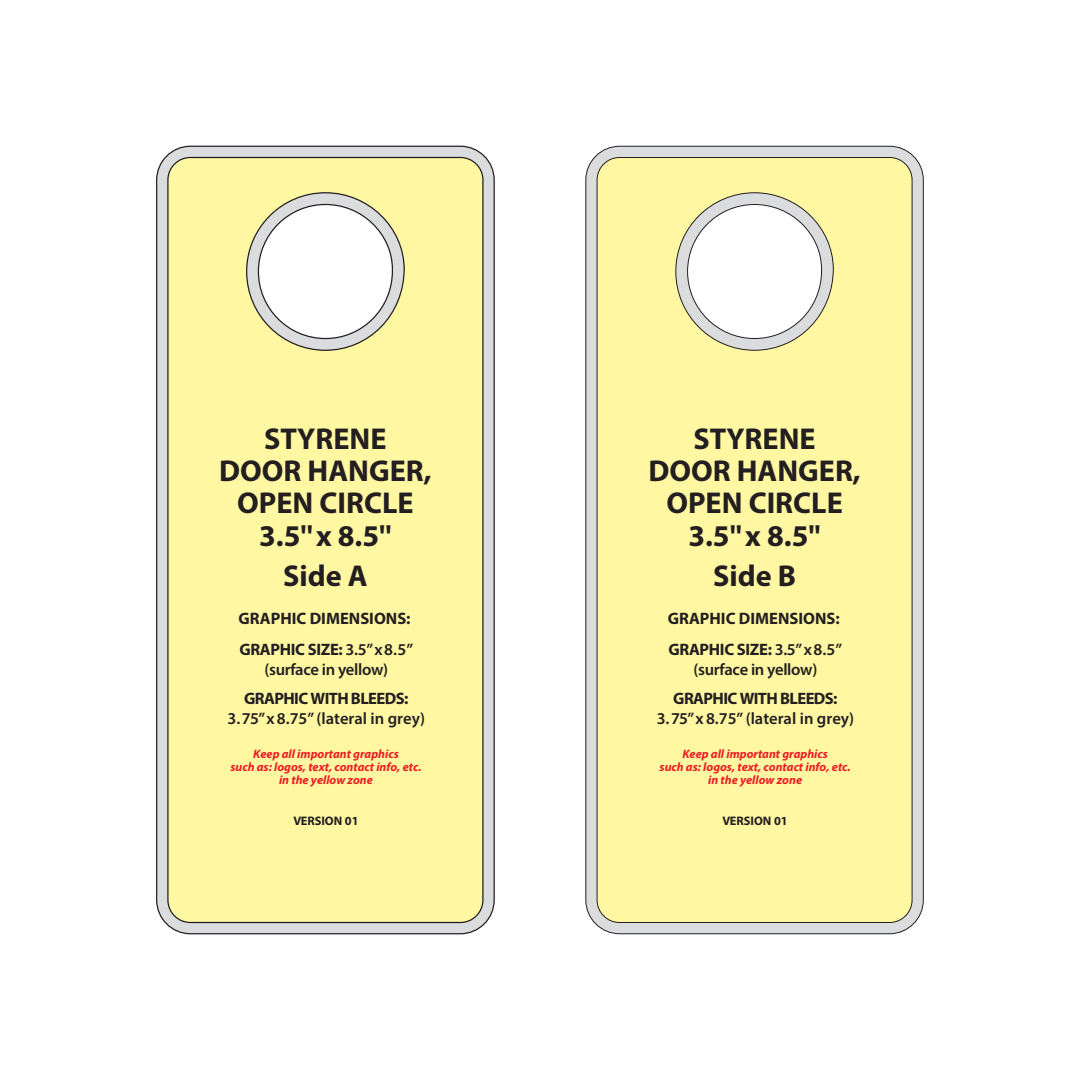
<style>
.page{position:relative;width:1080px;height:1080px;background:#fff}
.page>*{position:absolute;margin:0;border:0;box-sizing:border-box;transform-origin:0 0}
.t1{font:700 30.25px/32.4px "Myriad Pro";color:#231f20;text-align:center}
.t2{font:700 16.62px/31.6px "Myriad Pro";color:#231f20}
.t3{font:600 16.62px "Myriad Pro";color:#231f20}
.t4{font:700 16.62px "Myriad Pro";letter-spacing:-.02em;color:#231f20}
.t5{font:600 16.62px "Myriad Pro";letter-spacing:-.02em;color:#231f20}
.t6{font:700 12.38px "Myriad Pro";color:#231f20}
.t7{font:italic 700 12.25px/13px "Myriad Pro";color:#ec1c24;text-align:center}
.s1{font-weight:600}
</style>
<div class="page">
<svg style="left:585px;top:155px;width:339px;height:780px;background:#cccdcd"></svg>
<svg style="left:596px;top:145px;width:317px;height:778px;background:#faf3a7"></svg>
<svg style="left:156px;top:155px;width:339px;height:780px;background:#c7c8c9"></svg>
<svg style="left:167px;top:145px;width:317px;height:779px;background:#f9f2a7"></svg>
<h1 class="t1" style="left:219px;top:421px;width:214px">STYRENE<br>DOOR HANGER,<br>OPEN CIRCLE<br>3.5''x 8.5''</h1>
<h1 class="t1" style="left:283px;top:559px;width:86px">Side A</h1>
<h2 class="t2" style="left:239px;top:602px;width:176px">GRAPHIC DIMENSIONS:<br>GRAPHIC SIZE: <span class="s1">3.5”x8.5”</span></h2>
<h2 class="t5" style="left:264px;top:659px;width:125px">(surface in yellow)</h2>
<h2 class="t4" style="left:244px;top:687px;width:166px">GRAPHIC WITH BLEEDS:</h2>
<h2 class="t3" style="left:228px;top:707px;width:199px">3.75”x 8.75” (lateral in grey)</h2>
<p class="t7" style="left:230px;top:747px;width:193px">Keep all important graphics<br>such as: logos, text, contact info, etc. in the yellow zone</p>
<p class="t6" style="left:293px;top:813px;width:67px">VERSION 01</p>
<h1 class="t1" style="left:648px;top:421px;width:214px">STYRENE<br>DOOR HANGER,<br>OPEN CIRCLE<br>3.5''x 8.5''</h1>
<h1 class="t1" style="left:713px;top:559px;width:84px">Side B</h1>
<h2 class="t2" style="left:668px;top:602px;width:176px">GRAPHIC DIMENSIONS:<br>GRAPHIC SIZE: <span class="s1">3.5”x8.5”</span></h2>
<h2 class="t5" style="left:694px;top:659px;width:125px">(surface in yellow)</h2>
<h2 class="t4" style="left:673px;top:687px;width:166px">GRAPHIC WITH BLEEDS:</h2>
<h2 class="t3" style="left:657px;top:707px;width:199px">3.75”x 8.75” (lateral in grey)</h2>
<p class="t7" style="left:660px;top:747px;width:193px">Keep all important graphics<br>such as: logos, text, contact info, etc. in the yellow zone</p>
<p class="t6" style="left:723px;top:813px;width:67px">VERSION 01</p>
</div>
